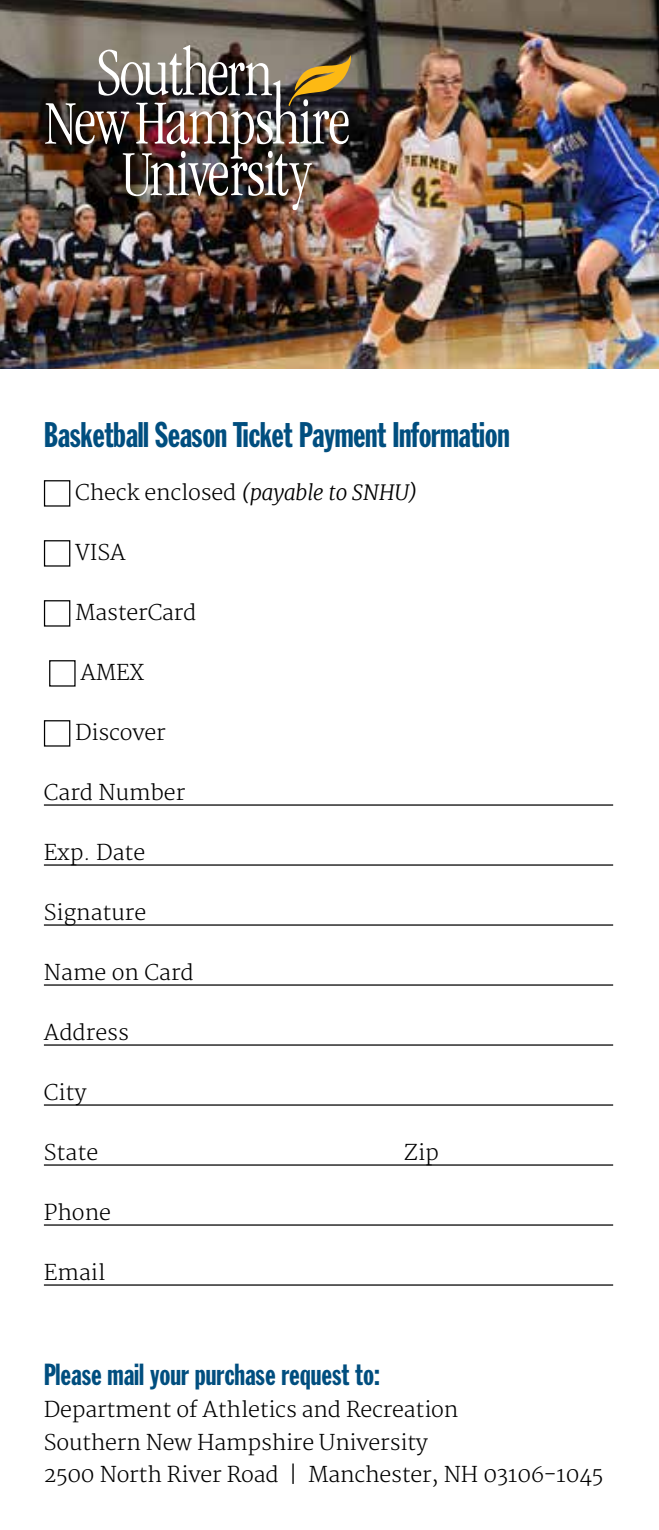
<style>
.page{position:relative;width:659px;height:1530px;background:#fff}
.page>*{position:absolute;margin:0;border:0;box-sizing:border-box;transform-origin:0 0}
.t1{font:35px "Franklin Gothic Extra Cond";letter-spacing:-.01em;color:#004e7f}
.t2{font:30px "Franklin Gothic Extra Cond";color:#004e7f}
.t3{font:300 21.25px/32.5px "Merriweather";letter-spacing:-.01em;color:#000}
.t4{font:italic 300 21.25px "Merriweather";letter-spacing:-.01em;color:#000}
.s1{font-style:normal}
</style>
<div class="page">
<img style="left:0;top:0;width:659px;height:369px">
<hr style="left:44px;top:804px;width:569px;height:2px;background:#000">
<hr style="left:44px;top:864px;width:569px;height:2px;background:#000">
<hr style="left:44px;top:924px;width:569px;height:2px;background:#000">
<hr style="left:44px;top:984px;width:569px;height:2px;background:#000">
<hr style="left:44px;top:1044px;width:569px;height:2px;background:#000">
<hr style="left:44px;top:1104px;width:569px;height:2px;background:#000">
<hr style="left:44px;top:1164px;width:569px;height:2px;background:#000">
<hr style="left:44px;top:1224px;width:569px;height:2px;background:#000">
<hr style="left:44px;top:1284px;width:569px;height:2px;background:#000">
<div style="left:44px;top:480px;width:26px;height:27px;border:1px solid #000"></div>
<div style="left:44px;top:540px;width:26px;height:27px;border:1px solid #000"></div>
<div style="left:44px;top:600px;width:26px;height:27px;border:1px solid #000"></div>
<div style="left:49px;top:660px;width:27px;height:27px;border:1px solid #000"></div>
<div style="left:44px;top:720px;width:26px;height:27px;border:1px solid #000"></div>
<img style="left:45px;top:45px;width:306px;height:165px">
<h1 class="t1" style="left:44px;top:416px;width:467px">Basketball Season Ticket Payment Information</h1>
<p class="t4" style="left:75px;top:480px;width:344px"><span class="s1">Check enclosed</span> (payable to SNHU)</p>
<p class="t3" style="left:75px;top:537px;width:52px">VISA</p>
<p class="t3" style="left:75px;top:597px;width:123px">MasterCard</p>
<p class="t3" style="left:80px;top:657px;width:65px">AMEX</p>
<p class="t3" style="left:75px;top:717px;width:92px">Discover</p>
<p class="t3" style="left:44px;top:777px;width:143px">Card Number</p>
<p class="t3" style="left:44px;top:837px;width:103px">Exp. Date</p>
<p class="t3" style="left:44px;top:897px;width:104px">Signature</p>
<p class="t3" style="left:44px;top:958px;width:151px">Name on Card</p>
<p class="t3" style="left:44px;top:1018px;width:87px">Address</p>
<p class="t3" style="left:44px;top:1078px;width:44px">City</p>
<p class="t3" style="left:44px;top:1138px;width:56px">State</p>
<p class="t3" style="left:404px;top:1138px;width:36px">Zip</p>
<p class="t3" style="left:44px;top:1198px;width:69px">Phone</p>
<p class="t3" style="left:44px;top:1258px;width:63px">Email</p>
<h2 class="t2" style="left:44px;top:1358px;width:337px">Please mail your purchase request to:</h2>
<p class="t3" style="left:44px;top:1394px;width:561px">Department of Athletics and Recreation<br>Southern New Hampshire University<br>2500 North River Road | Manchester, NH 03106-1045</p>
</div>
